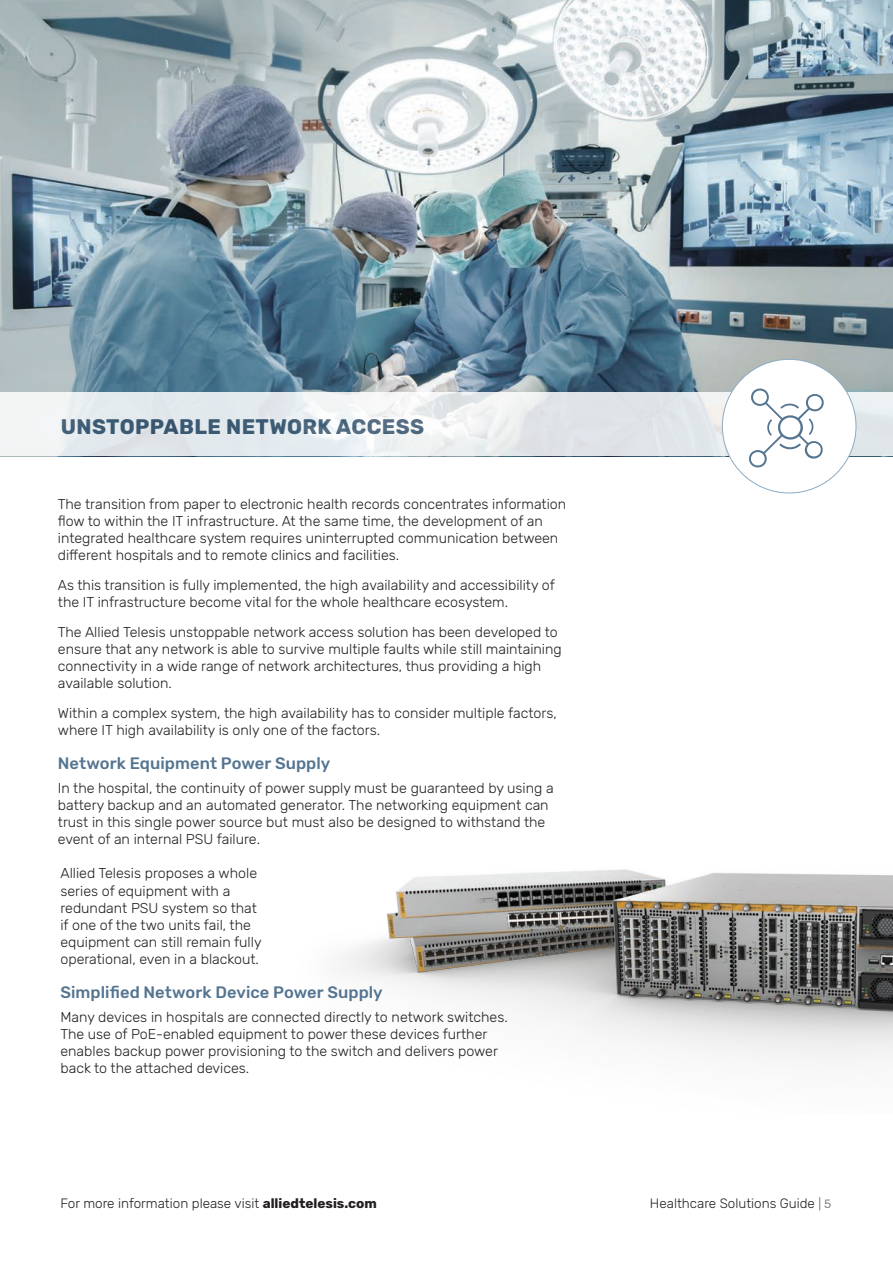
<style>
.page{position:relative;width:893px;height:1263px;background:#fff}
.page>*{position:absolute;margin:0;border:0;box-sizing:border-box;transform-origin:0 0}
.t1{font:700 21px "Rubik";letter-spacing:.02em;color:#39566f}
.t2{font:500 16.5px "Rubik";letter-spacing:.005em;color:#547490}
.t3{font:300 14.25px/17.1px "Rubik";color:#231f20}
.t4{font:300 13.5px "Rubik";color:#231f20}
.s1{font-weight:700}
.s2{font-weight:400;font-size:12px;color:#7e8083}
</style>
<div class="page">
<img style="left:0;top:0;width:893px;height:392px">
<img style="left:340px;top:869px;width:553px;height:191px">
<svg style="left:0;top:392px;width:893px;height:64px;fill:#e3eaee"></svg>
<div style="left:722px;top:359px;width:134px;height:134px;background:#fff;border-radius:50%"></div>
<svg style="left:749px;top:388px;width:75px;height:80px"></svg>
<h1 class="t1" style="left:61px;top:414px;width:365px">UNSTOPPABLE NETWORK ACCESS</h1>
<p class="t3" style="left:58px;top:495px;width:510px">The transition from paper to electronic health records concentrates information flow to within the IT infrastructure. At the same time, the development of an integrated healthcare system requires uninterrupted communication between different hospitals and to remote clinics and facilities.</p>
<p class="t3" style="left:58px;top:577px;width:499px">As this transition is fully implemented, the high availability and accessibility of the IT infrastructure become vital for the whole healthcare ecosystem.</p>
<p class="t3" style="left:58px;top:623px;width:505px">The Allied Telesis unstoppable network access solution has been developed to ensure that any network is able to survive multiple faults while still maintaining connectivity in a wide range of network architectures, thus providing a high available solution.</p>
<p class="t3" style="left:58px;top:705px;width:500px">Within a complex system, the high availability has to consider multiple factors, where IT high availability is only one of the factors.</p>
<p class="t2" style="left:58px;top:753px;width:274px">Network Equipment Power Supply</p>
<p class="t3" style="left:58px;top:779px;width:497px">In the hospital, the continuity of power supply must be guaranteed by using a battery backup and an automated generator. The networking equipment can trust in this single power source but must also be designed to withstand the event of an internal PSU failure.</p>
<p class="t3" style="left:60px;top:865px;width:203px">Allied Telesis proposes a whole series of equipment with a redundant PSU system so that if one of the two units fail, the equipment can still remain fully operational, even in a blackout.</p>
<p class="t2" style="left:60px;top:982px;width:324px">Simplified Network Device Power Supply</p>
<p class="t3" style="left:60px;top:1008px;width:449px">Many devices in hospitals are connected directly to network switches.<br>The use of PoE-enabled equipment to power these devices further enables backup power provisioning to the switch and delivers power back to the attached devices.</p>
<p class="t4" style="left:60px;top:1195px;width:318px">For more information please visit <span class="s1">alliedtelesis.com</span></p>
<p class="t4" style="left:650px;top:1195px;width:183px">Healthcare Solutions Guide <span class="s2">| 5</span></p>
</div>
